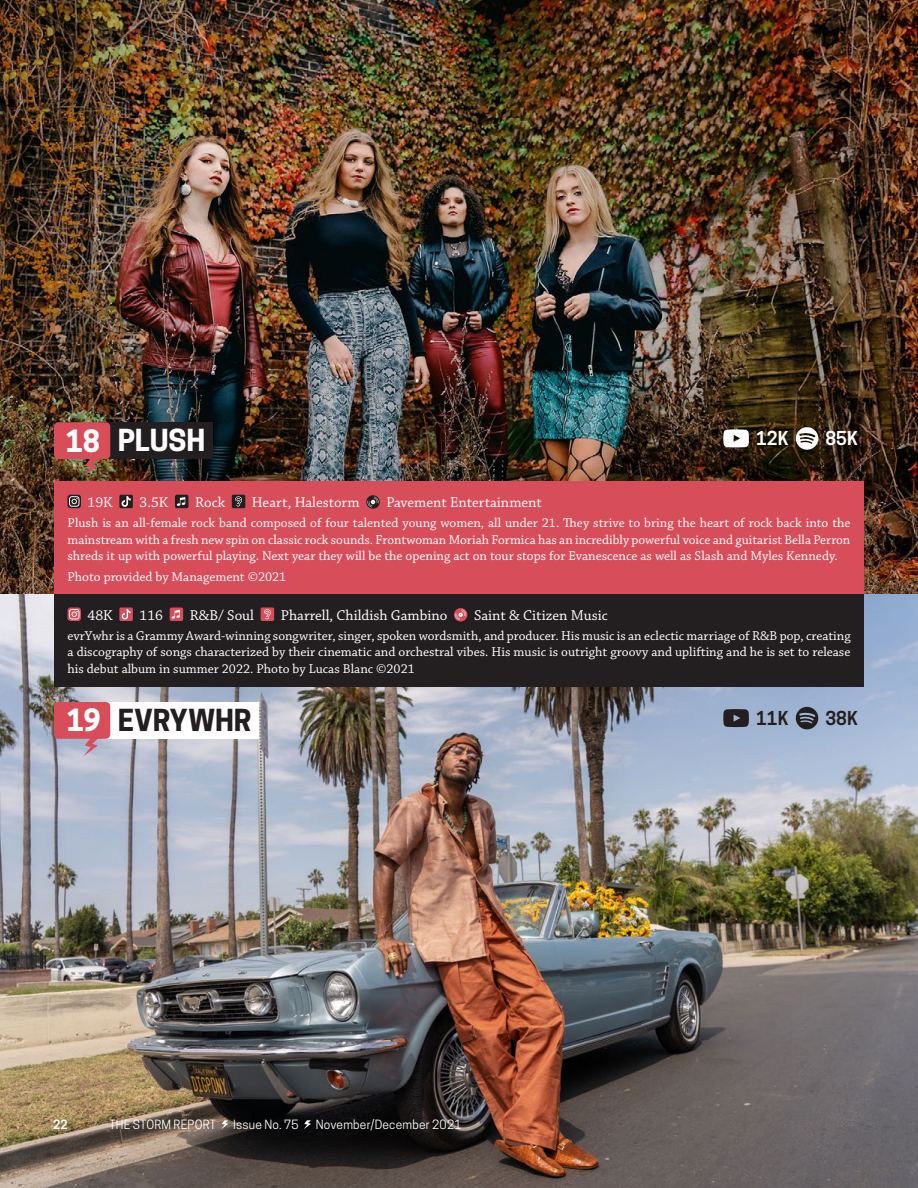
<style>
.page{position:relative;width:918px;height:1188px;background:#fff}
.page>*{position:absolute;margin:0;border:0;box-sizing:border-box;transform-origin:0 0}
.t1{font:700 28.8px "Cooper Hewitt";color:#fff}
.t2{font:700 28.5px "Cooper Hewitt";color:#231f20}
.t3{font:700 28.5px "Cooper Hewitt";letter-spacing:-.005em;color:#fff}
.t4{font:600 18px "Cooper Hewitt";color:#fff}
.t5{font:600 18px "Cooper Hewitt";color:#231f20}
.t6{font:15px "Chaparral Pro";color:#fff}
.t7{font:13.5px/16.2px "Chaparral Pro";color:#fff;text-align:justify}
.t8{font:12px "Cooper Hewitt";letter-spacing:.02em;color:#fff}
.t9{font:600 12px "Cooper Hewitt";color:#fff}
</style>
<div class="page">
<img style="left:0;top:0;width:918px;height:1188px">
<div style="left:104px;top:422px;width:109px;height:37px;background:#231f20"></div>
<svg style="left:54px;top:422px;width:56px;height:55px"></svg>
<svg style="left:723px;top:429px;width:26px;height:18px"></svg>
<svg style="left:796px;top:427px;width:22px;height:23px"></svg>
<div style="left:54px;top:594px;width:810px;height:92px;background:#231f20"></div>
<div style="left:68px;top:608px;width:13px;height:13px;background:#d74d5a;border-radius:3px"></div>
<svg style="left:69px;top:609px;width:11px;height:11px"></svg>
<svg style="left:119px;top:608px;width:14px;height:13px"></svg>
<div style="left:170px;top:608px;width:13px;height:13px;background:#d74d5a;border-radius:2px"></div>
<svg style="left:171px;top:610px;width:9px;height:9px"></svg>
<div style="left:261px;top:608px;width:13px;height:13px;background:#d74d5a;border-radius:2px"></div>
<svg style="left:264px;top:609px;width:7px;height:10px"></svg>
<svg style="left:454px;top:608px;width:13px;height:14px"></svg>
<svg style="left:455px;top:609px;width:12px;height:11px"></svg>
<div style="left:54px;top:481px;width:810px;height:113px;background:#d74d5a"></div>
<div style="left:68px;top:495px;width:13px;height:13px;background:#231f20;border-radius:3px"></div>
<svg style="left:69px;top:496px;width:11px;height:11px"></svg>
<svg style="left:119px;top:495px;width:14px;height:13px"></svg>
<svg style="left:175px;top:495px;width:13px;height:13px"></svg>
<svg style="left:177px;top:497px;width:8px;height:9px"></svg>
<div style="left:232px;top:495px;width:13px;height:13px;background:#231f20;border-radius:2px"></div>
<svg style="left:235px;top:496px;width:7px;height:11px"></svg>
<svg style="left:366px;top:495px;width:14px;height:14px"></svg>
<svg style="left:367px;top:497px;width:12px;height:10px"></svg>
<div style="left:104px;top:702px;width:155px;height:37px;background:#fff"></div>
<svg style="left:54px;top:702px;width:56px;height:54px"></svg>
<svg style="left:723px;top:709px;width:26px;height:18px"></svg>
<svg style="left:796px;top:707px;width:22px;height:22px"></svg>
<svg style="left:221px;top:1120px;width:7px;height:9px"></svg>
<svg style="left:304px;top:1120px;width:7px;height:9px"></svg>
<p class="t1" style="left:66px;top:424px;width:36px">18</p>
<p class="t3" style="left:118px;top:424px;width:89px">PLUSH</p>
<p class="t4" style="left:756px;top:428px;width:34px">12K</p>
<p class="t4" style="left:825px;top:428px;width:34px">85K</p>
<p class="t6" style="left:88px;top:494px;width:27px">19K</p>
<p class="t6" style="left:139px;top:494px;width:30px">3.5K</p>
<p class="t6" style="left:195px;top:494px;width:32px">Rock</p>
<p class="t6" style="left:252px;top:494px;width:109px">Heart, Halestorm</p>
<p class="t6" style="left:386px;top:494px;width:157px">Pavement Entertainment</p>
<p class="t7" style="left:68px;top:516px;width:785px">Plush is an all-female rock band composed of four talented young women, all under 21. They strive to bring the heart of rock back into the mainstream with a fresh new spin on classic rock sounds. Frontwoman Moriah Formica has an incredibly powerful voice and guitarist Bella Perron shreds it up with powerful playing. Next year they will be the opening act on tour stops for Evanescence as well as Slash and Myles Kennedy.</p>
<p class="t7" style="left:68px;top:569px;width:220px">Photo provided by Management ©2021</p>
<p class="t6" style="left:88px;top:606px;width:27px">48K</p>
<p class="t6" style="left:139px;top:606px;width:25px">116</p>
<p class="t6" style="left:190px;top:606px;width:66px">R&amp;B/ Soul</p>
<p class="t6" style="left:281px;top:606px;width:168px">Pharrell, Childish Gambino</p>
<p class="t6" style="left:474px;top:606px;width:135px">Saint &amp; Citizen Music</p>
<p class="t7" style="left:68px;top:628px;width:785px">evrYwhr is a Grammy Award-winning songwriter, singer, spoken wordsmith, and producer. His music is an eclectic marriage of R&amp;B pop, creating a discography of songs characterized by their cinematic and orchestral vibes. His music is outright groovy and uplifting and he is set to release his debut album in summer 2022. Photo by Lucas Blanc ©2021</p>
<p class="t1" style="left:67px;top:704px;width:35px">19</p>
<p class="t2" style="left:118px;top:703px;width:135px">EVRYWHR</p>
<p class="t5" style="left:756px;top:707px;width:34px">11K</p>
<p class="t5" style="left:825px;top:707px;width:34px">38K</p>
<p class="t9" style="left:53px;top:1118px;width:16px">22</p>
<p class="t8" style="left:109px;top:1118px;width:108px">THE STORM REPORT</p>
<p class="t8" style="left:233px;top:1118px;width:67px">Issue No. 75</p>
<p class="t8" style="left:316px;top:1118px;width:147px">November/December 2021</p>
</div>
